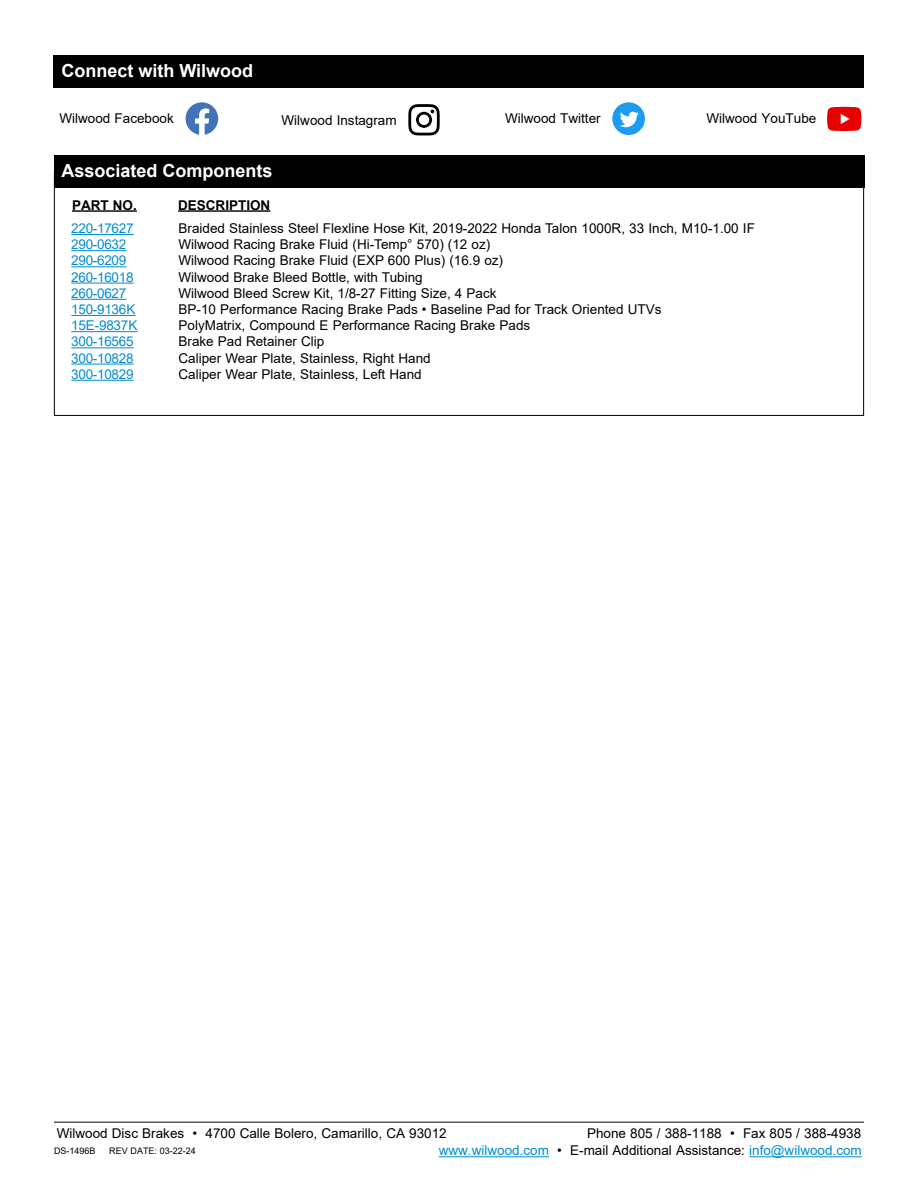
<style>
.page{position:relative;width:918px;height:1188px;background:#fff}
.page>*{position:absolute;margin:0;border:0;box-sizing:border-box;transform-origin:0 0}
.t1{font:700 18px "Arial";color:#fff}
.t2{font:13.5px/16.2px "Arial";color:#000}
.t3{font:13.5px/16.2px "Arial";letter-spacing:-.02em;color:#008cd1}
.t4{font:13.5px "Arial";color:#008cd1}
.t5{font:700 13.5px "Arial";color:#000}
.t6{font:9px "Arial";color:#000}
.s1{color:#000}
</style>
<div class="page">
<hr style="left:72px;top:210px;width:65px;height:2px;background:#000">
<hr style="left:178px;top:210px;width:92px;height:2px;background:#000">
<div style="left:54px;top:155px;width:810px;height:32px;background:#000"></div>
<hr style="left:54px;top:1122px;width:810px;height:1px;background:#000">
<hr style="left:439px;top:1156px;width:110px;height:1px;background:#008cd1">
<hr style="left:749px;top:1156px;width:113px;height:1px;background:#008cd1">
<hr style="left:71px;top:234px;width:63px;height:1px;background:#008cd1">
<hr style="left:71px;top:250px;width:55px;height:1px;background:#008cd1">
<hr style="left:71px;top:266px;width:55px;height:1px;background:#008cd1">
<hr style="left:71px;top:283px;width:63px;height:1px;background:#008cd1">
<hr style="left:71px;top:299px;width:55px;height:1px;background:#008cd1">
<hr style="left:71px;top:315px;width:65px;height:1px;background:#008cd1">
<hr style="left:71px;top:331px;width:67px;height:1px;background:#008cd1">
<hr style="left:71px;top:347px;width:63px;height:1px;background:#008cd1">
<hr style="left:71px;top:364px;width:63px;height:1px;background:#008cd1">
<hr style="left:71px;top:380px;width:63px;height:1px;background:#008cd1">
<div style="left:54px;top:55px;width:810px;height:32px;background:#000"></div>
<svg style="left:186px;top:102px;width:32px;height:33px"></svg>
<div style="left:612px;top:102px;width:33px;height:33px;background:#1d9bf0;border-radius:50%"></div>
<svg style="left:620px;top:112px;width:19px;height:15px"></svg>
<svg style="left:408px;top:104px;width:32px;height:31px"></svg>
<svg style="left:827px;top:107px;width:34px;height:24px"></svg>
<h1 class="t1" style="left:61px;top:58px;width:193px">Connect with Wilwood</h1>
<p class="t2" style="left:59px;top:110px;width:116px">Wilwood Facebook</p>
<p class="t2" style="left:282px;top:112px;width:117px">Wilwood Instagram</p>
<p class="t2" style="left:505px;top:110px;width:97px">Wilwood Twitter</p>
<p class="t2" style="left:706px;top:110px;width:111px">Wilwood YouTube</p>
<h1 class="t1" style="left:62px;top:158px;width:213px">Associated Components</h1>
<p class="t5" style="left:72px;top:195px;width:66px">PART NO.</p>
<p class="t5" style="left:178px;top:195px;width:94px">DESCRIPTION</p>
<p class="t3" style="left:71px;top:220px;width:68px">220-17627<br>290-0632<br>290-6209<br>260-16018<br>260-0627<br>150-9136K<br>15E-9837K<br>300-16565<br>300-10828<br>300-10829</p>
<p class="t2" style="left:178px;top:220px;width:578px">Braided Stainless Steel Flexline Hose Kit, 2019-2022 Honda Talon 1000R, 33 Inch, M10-1.00 IF Wilwood Racing Brake Fluid (Hi-Temp° 570) (12 oz)<br>Wilwood Racing Brake Fluid (EXP 600 Plus) (16.9 oz)<br>Wilwood Brake Bleed Bottle, with Tubing<br>Wilwood Bleed Screw Kit, 1/8-27 Fitting Size, 4 Pack<br>BP-10 Performance Racing Brake Pads • Baseline Pad for Track Oriented UTVs<br>PolyMatrix, Compound E Performance Racing Brake Pads<br>Brake Pad Retainer Clip<br>Caliper Wear Plate, Stainless, Right Hand<br>Caliper Wear Plate, Stainless, Left Hand</p>
<p class="t2" style="left:57px;top:1125px;width:392px">Wilwood Disc Brakes • 4700 Calle Bolero, Camarillo, CA 93012</p>
<p class="t2" style="left:587px;top:1125px;width:276px">Phone 805 / 388-1188 • Fax 805 / 388-4938</p>
<p class="t6" style="left:54px;top:1145px;width:43px">DS-1496B</p>
<p class="t6" style="left:109px;top:1145px;width:88px">REV DATE: 03-22-24</p>
<p class="t4" style="left:439px;top:1141px;width:425px">www.wilwood.com <span class="s1">• E-mail Additional Assistance:</span> info@wilwood.com</p>
</div>
